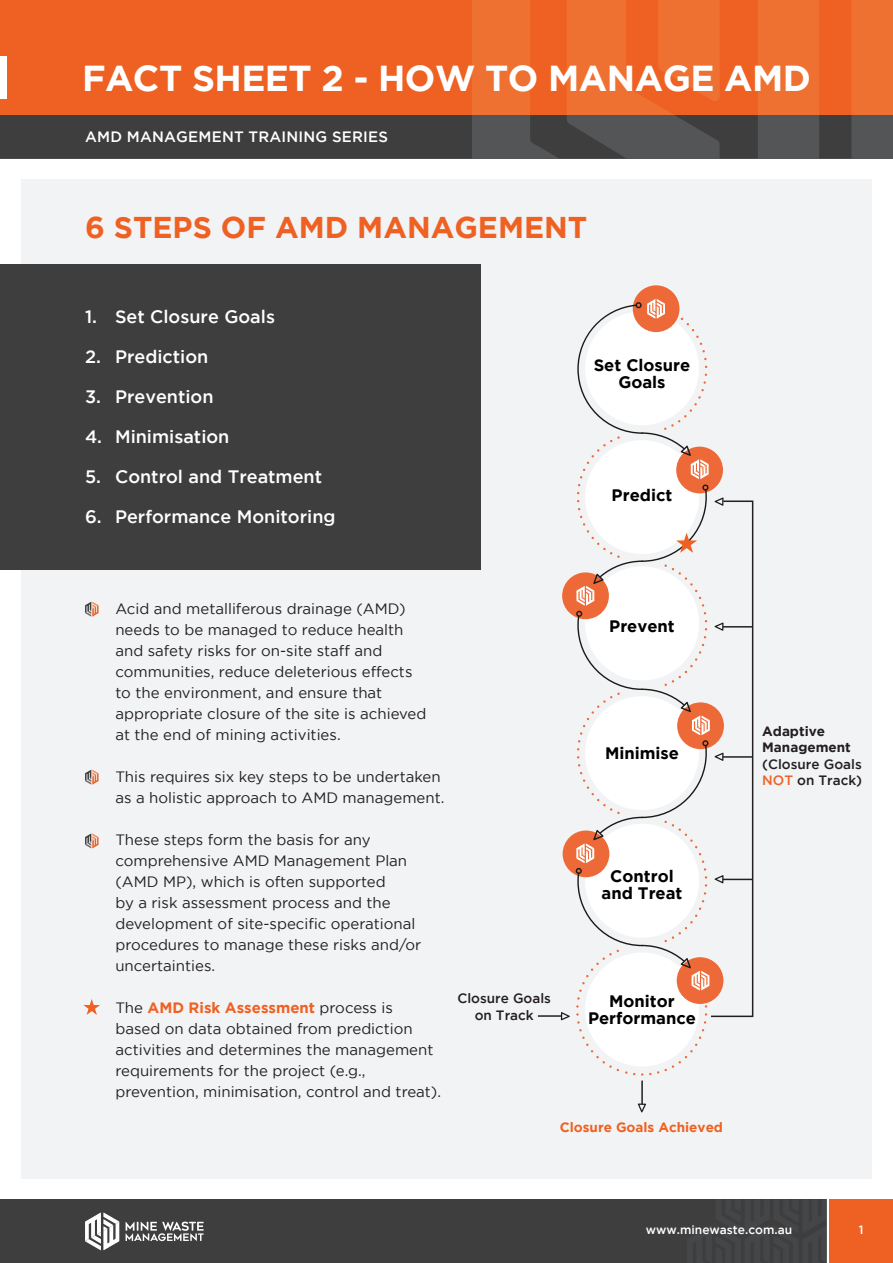
<style>
.page{position:relative;width:893px;height:1263px;background:#fff}
.page>*{position:absolute;margin:0;border:0;box-sizing:border-box;transform-origin:0 0}
.t1{font:700 36px "Gotham";letter-spacing:-.015em;color:#fff}
.t2{font:700 30px "Gotham";color:#ee6122}
.t3{font:500 18px "Gotham";color:#fff}
.t4{font:700 16.65px/16.6px "Gotham";color:#000;text-align:center}
.t5{font:15px/21px "Gotham";color:#231f20}
.t6{font:500 15px "Gotham";letter-spacing:.015em;color:#fff}
.t7{font:500 13.5px/16.5px "Gotham";color:#231f20;text-align:center}
.t8{font:700 13.5px "Gotham";color:#ee6122}
.t9{font:700 13.5px "Gotham";color:#231f20}
.t10{font:500 12px "Gotham";color:#fff}
.s1{font-weight:700;color:#ee6122}
.s2{color:#ee6122}
</style>
<div class="page">
<div style="left:0;top:113px;width:893px;height:45px;background:#545557"></div>
<div style="left:0;top:1199px;width:827px;height:64px;background:#3e3e3f"></div>
<svg style="left:126px;top:1221px;width:78px;height:20px"></svg>
<svg style="left:85px;top:1212px;width:35px;height:38px"></svg>
<svg style="left:826px;top:1199px;width:1px;height:64px"></svg>
<div style="left:829px;top:1199px;width:64px;height:64px;background:#ee6122"></div>
<svg style="left:0;top:115px;width:851px;height:43px"></svg>
<div style="left:0;top:0;width:893px;height:115px;background:#ef7131"></div>
<svg style="left:0;top:0;width:851px;height:115px;fill:#ee6122"></svg>
<div style="left:0;top:57px;width:7px;height:42px;background:#fff"></div>
<div style="left:21px;top:179px;width:851px;height:1000px;background:#f2f3f4"></div>
<svg style="left:85px;top:602px;width:14px;height:15px"></svg>
<svg style="left:85px;top:770px;width:14px;height:15px"></svg>
<svg style="left:85px;top:833px;width:14px;height:15px"></svg>
<div style="left:562px;top:572px;width:47px;height:47px;background:#ed6937;border-radius:50%"></div>
<div style="left:563px;top:830px;width:46px;height:47px;background:#ed6937;border-radius:50%"></div>
<div style="left:633px;top:285px;width:46px;height:47px;background:#ed6937;border-radius:50%"></div>
<svg style="left:561px;top:1012px;width:9px;height:8px"></svg>
<svg style="left:638px;top:1103px;width:8px;height:9px"></svg>
<hr style="left:538px;top:1015px;width:23px;height:2px;background:#231f20">
<hr style="left:641px;top:1080px;width:2px;height:24px;background:#231f20">
<div style="left:0;top:264px;width:480px;height:306px;background:#3e3e3f"></div>
<svg style="left:576px;top:299px;width:178px;height:777px"></svg>
<svg style="left:83px;top:999px;width:17px;height:16px"></svg>
<p class="t1" style="left:82px;top:58px;width:730px">FACT SHEET 2 - HOW TO MANAGE AMD</p>
<p class="t6" style="left:85px;top:129px;width:304px">AMD MANAGEMENT TRAINING SERIES</p>
<p class="t2" style="left:85px;top:210px;width:504px">6 STEPS OF AMD MANAGEMENT</p>
<p class="t3" style="left:85px;top:306px;width:191px">1. Set Closure Goals</p>
<p class="t3" style="left:85px;top:346px;width:125px">2. Prediction</p>
<p class="t3" style="left:85px;top:386px;width:130px">3. Prevention</p>
<p class="t3" style="left:85px;top:426px;width:146px">4. Minimisation</p>
<p class="t3" style="left:85px;top:466px;width:239px">5. Control and Treatment</p>
<p class="t3" style="left:85px;top:506px;width:252px">6. Performance Monitoring</p>
<p class="t4" style="left:594px;top:357px;width:98px">Set Closure<br>Goals</p>
<p class="t4" style="left:612px;top:486px;width:62px">Predict</p>
<p class="t5" style="left:115px;top:598px;width:312px">Acid and metalliferous drainage (AMD) needs to be managed to reduce health and safety risks for on-site staff and communities, reduce deleterious effects to the environment, and ensure that appropriate closure of the site is achieved at the end of mining activities.</p>
<p class="t5" style="left:115px;top:766px;width:331px">This requires six key steps to be undertaken as a holistic approach to AMD management.</p>
<p class="t5" style="left:115px;top:829px;width:307px">These steps form the basis for any comprehensive AMD Management Plan (AMD MP), which is often supported<br>by a risk assessment process and the development of site-specific operational procedures to manage these risks and/or uncertainties.</p>
<p class="t5" style="left:115px;top:997px;width:327px">The <span class="s1">AMD Risk Assessment</span> process is based on data obtained from prediction activities and determines the management requirements for the project (e.g., prevention, minimisation, control and treat).</p>
<p class="t4" style="left:609px;top:617px;width:67px">Prevent</p>
<p class="t4" style="left:605px;top:744px;width:76px">Minimise</p>
<p class="t7" style="left:457px;top:990px;width:95px">Closure Goals on Track</p>
<p class="t4" style="left:602px;top:868px;width:82px">Control and Treat</p>
<p class="t4" style="left:588px;top:992px;width:110px">Monitor<br>Performance</p>
<p class="t8" style="left:560px;top:1119px;width:165px">Closure Goals Achieved</p>
<p class="t9" style="left:762px;top:723px;width:64px">Adaptive</p>
<p class="t9" style="left:762px;top:740px;width:90px">Management</p>
<p class="t7" style="left:762px;top:756px;width:101px">(Closure Goals</p>
<p class="t7" style="left:762px;top:772px;width:101px"><span class="s2">NOT</span> on Track)</p>
<p class="t10" style="left:646px;top:1223px;width:148px">www.minewaste.com.au</p>
<p class="t10" style="left:859px;top:1223px;width:6px">1</p>
</div>
